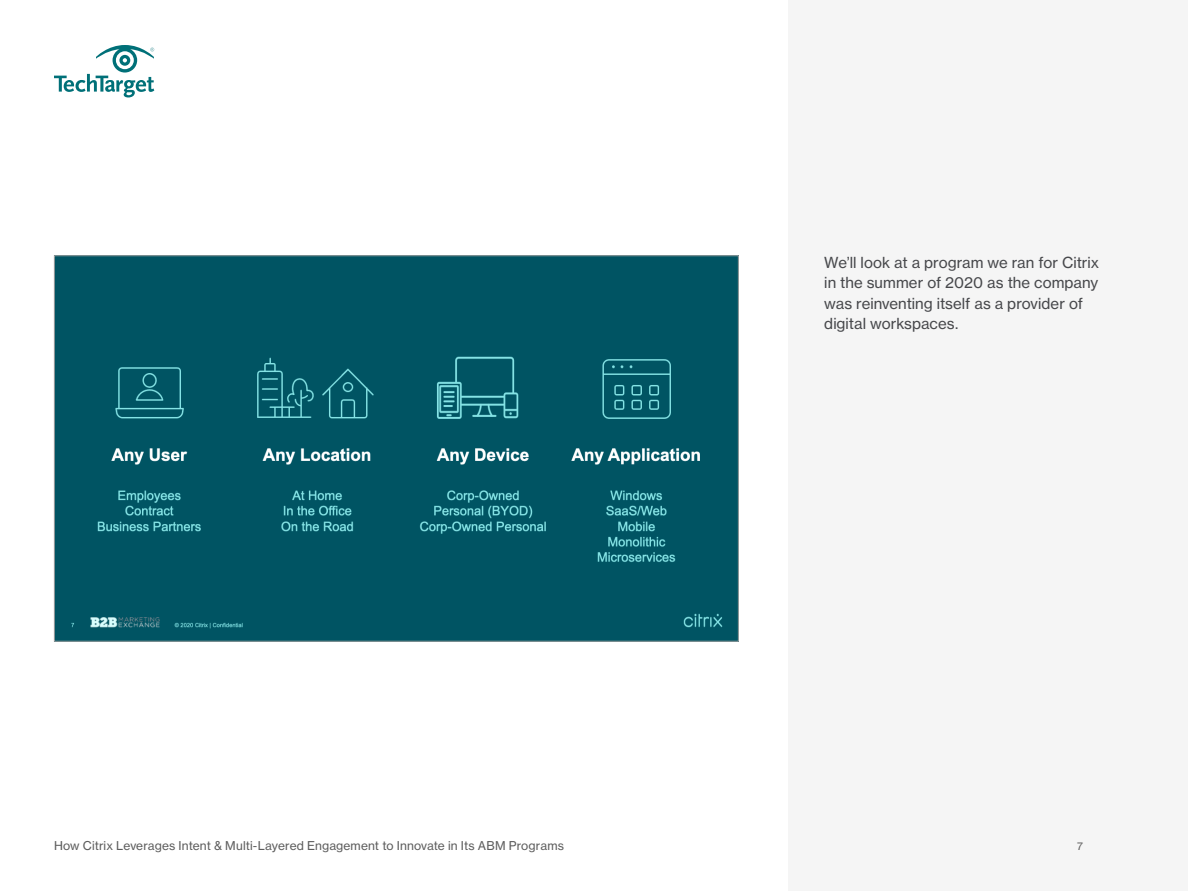
<style>
.page{position:relative;width:1188px;height:891px;background:#fff}
.page>*{position:absolute;margin:0;border:0;box-sizing:border-box;transform-origin:0 0}
.t1{font:15px/20.2px "N Haas Grotesk TX Std 55 Rg";letter-spacing:.005em;color:#47484b}
.t2{font:12px "N Haas Grotesk TX Std 55 Rg";letter-spacing:.01em;color:#5c5c5c}
.t3{font:10.5px "N Haas Grotesk TX Std 55 Rg";color:#5c5c5c}
</style>
<div class="page">
<div style="left:788px;top:0;width:400px;height:891px;background:#f5f5f5"></div>
<svg style="left:54px;top:45px;width:100px;height:52px"></svg>
<div style="left:56px;top:257px;width:681px;height:383px;background:#005463"></div>
<p class="t1" style="left:824px;top:253px;width:276px">We’ll look at a program we ran for Citrix in the summer of 2020 as the company was reinventing itself as a provider of digital workspaces.</p>
<p class="t2" style="left:54px;top:838px;width:512px">How Citrix Leverages Intent &amp; Multi-Layered Engagement to Innovate in Its ABM Programs</p>
<p class="t3" style="left:1077px;top:839px;width:7px">7</p>
</div>
